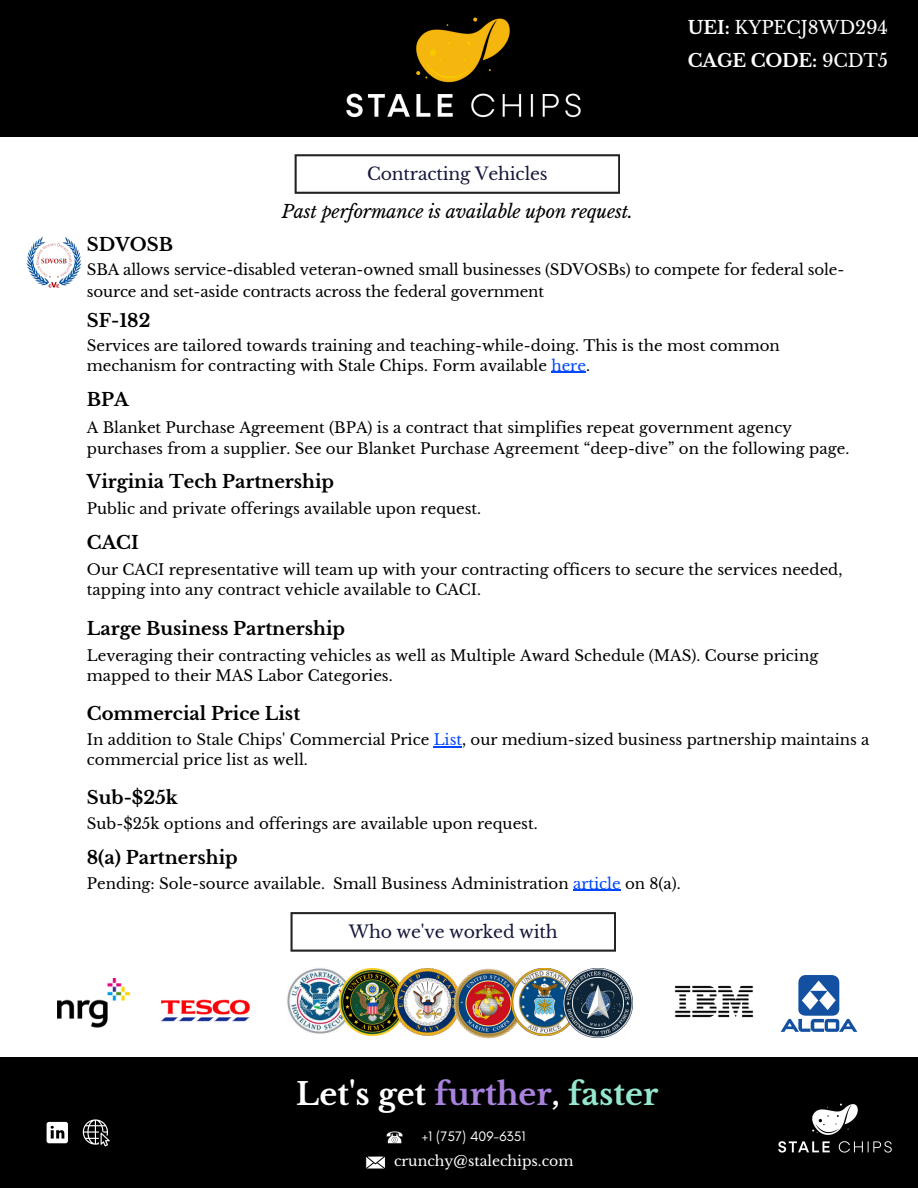
<style>
.page{position:relative;width:918px;height:1188px;background:#fff}
.page>*{position:absolute;margin:0;border:0;box-sizing:border-box;transform-origin:0 0}
.t1{font:700 30.6px "Libre Baskerville";color:#fff}
.t2{font:700 18px "Libre Baskerville";color:#000}
.t3{font:italic 18px "Libre Baskerville";letter-spacing:-.01em;color:#000}
.t4{font:18px "Libre Baskerville";letter-spacing:-.01em;color:#fff}
.t5{font:700 18px "Libre Baskerville";letter-spacing:-.01em;color:#fff}
.t6{font:17.25px "Libre Baskerville";letter-spacing:-.01em;color:#17183b}
.t7{font:15px/20.2px "Libre Baskerville";color:#000}
.t8{font:14.1px "Libre Baskerville";color:#fff}
.t9{font:14.1px "Glacial Indifference";color:#fff}
.s1{font-weight:700}
.s2{font-weight:400}
.s3{color:#0047fd}
.s4{color:#a882dd}
.s5{color:#95e8cf}
</style>
<div class="page">
<svg style="left:290px;top:912px;width:326px;height:40px"></svg>
<div style="left:1px;top:1057px;width:917px;height:131px;background:#000"></div>
<img style="left:778px;top:1103px;width:114px;height:50px">
<svg style="left:365px;top:1156px;width:20px;height:13px"></svg>
<svg style="left:386px;top:1131px;width:17px;height:12px"></svg>
<img style="left:674px;top:985px;width:80px;height:33px">
<img style="left:161px;top:999px;width:89px;height:23px">
<img style="left:780px;top:975px;width:78px;height:57px">
<div style="left:1px;top:0;width:917px;height:137px;background:#000"></div>
<img style="left:346px;top:93px;width:235px;height:25px">
<img style="left:416px;top:17px;width:94px;height:66px">
<img style="left:287px;top:968px;width:52px;height:66px">
<img style="left:339px;top:969px;width:55px;height:66px">
<img style="left:394px;top:969px;width:59px;height:66px">
<img style="left:453px;top:969px;width:58px;height:70px">
<img style="left:511px;top:969px;width:53px;height:66px">
<img style="left:564px;top:969px;width:69px;height:69px">
<img style="left:57px;top:978px;width:73px;height:50px">
<svg style="left:295px;top:154px;width:325px;height:40px"></svg>
<img style="left:26px;top:236px;width:56px;height:52px">
<svg style="left:434px;top:746px;width:28px;height:1px"></svg>
<hr style="left:573px;top:890px;width:48px;height:1px;background:#0047fd">
<hr style="left:551px;top:372px;width:35px;height:1px;background:#0047fd">
<svg style="left:47px;top:1122px;width:21px;height:21px"></svg>
<svg style="left:83px;top:1119px;width:27px;height:27px"></svg>
<p class="t4" style="left:688px;top:16px;width:202px"><span class="s1">UEI:</span> KYPECJ8WD294</p>
<p class="t6" style="left:367px;top:163px;width:182px">Contracting Vehicles</p>
<p class="t3" style="left:282px;top:201px;width:352px">Past performance is available upon request.</p>
<p class="t5" style="left:688px;top:50px;width:201px">CAGE CODE: <span class="s2">9CDT5</span></p>
<p class="t2" style="left:87px;top:234px;width:88px">SDVOSB</p>
<p class="t7" style="left:87px;top:259px;width:759px;line-height:21.3px">SBA allows service-disabled veteran-owned small businesses (SDVOSBs) to compete for federal sole&shy;source and set-aside contracts across the federal government</p>
<p class="t2" style="left:87px;top:310px;width:65px">SF-182</p>
<p class="t7" style="left:87px;top:335px;width:695px">Services are tailored towards training and teaching-while-doing. This is the most common mechanism for contracting with Stale Chips. Form available <span class="s3">here</span>.</p>
<p class="t2" style="left:87px;top:388px;width:43px">BPA</p>
<p class="t7" style="left:87px;top:418px;width:764px">A Blanket Purchase Agreement (BPA) is a contract that simplifies repeat government agency purchases from a supplier. See our Blanket Purchase Agreement “deep-dive” on the following page.</p>
<p class="t2" style="left:87px;top:471px;width:249px">Virginia Tech Partnership</p>
<p class="t7" style="left:87px;top:499px;width:396px">Public and private offerings available upon request.</p>
<p class="t2" style="left:87px;top:531px;width:53px">CACI</p>
<p class="t7" style="left:87px;top:559px;width:757px">Our CACI representative will team up with your contracting officers to secure the services needed, tapping into any contract vehicle available to CACI.</p>
<p class="t2" style="left:87px;top:618px;width:260px">Large Business Partnership</p>
<p class="t7" style="left:87px;top:646px;width:733px">Leveraging their contracting vehicles as well as Multiple Award Schedule (MAS). Course pricing mapped to their MAS Labor Categories.</p>
<p class="t2" style="left:87px;top:702px;width:215px">Commercial Price List</p>
<p class="t7" style="left:87px;top:730px;width:784px">In addition to Stale Chips' Commercial Price <span class="s3">List</span>, our medium-sized business partnership maintains a commercial price list as well.</p>
<p class="t2" style="left:87px;top:786px;width:93px">Sub-$25k</p>
<p class="t7" style="left:87px;top:814px;width:452px">Sub-$25k options and offerings are available upon request.</p>
<p class="t2" style="left:87px;top:847px;width:152px">8(a) Partnership</p>
<p class="t7" style="left:87px;top:873px;width:595px">Pending: Sole-source available. Small Business Administration <span class="s3">article</span> on 8(a).</p>
<p class="t6" style="left:349px;top:921px;width:210px">Who we've worked with</p>
<p class="t1" style="left:296px;top:1075px;width:364px">Let's get <span class="s4">further</span>, <span class="s5">faster</span></p>
<p class="t9" style="left:422px;top:1128px;width:105px">+1 (757) 409-6351</p>
<p class="t8" style="left:394px;top:1153px;width:181px">crunchy@stalechips.com</p>
</div>
